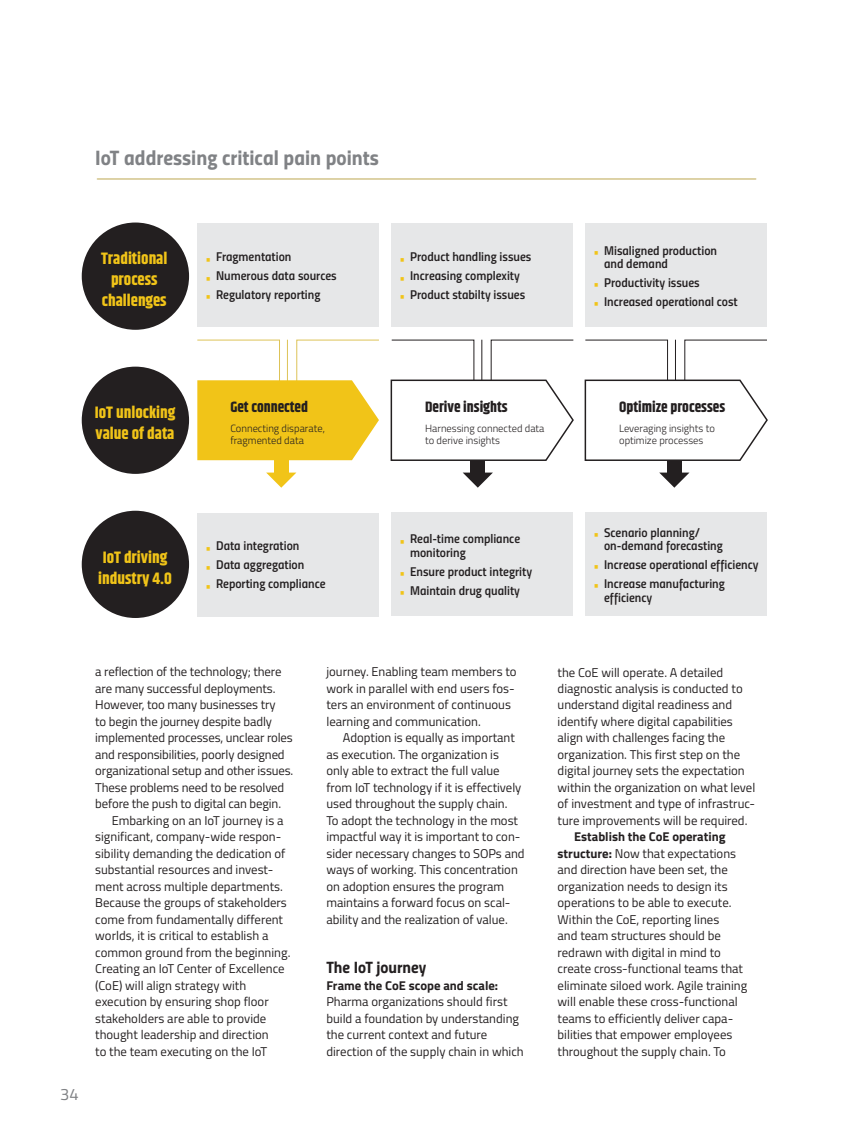
<style>
.page{position:relative;width:851px;height:1134px;background:#fff}
.page>*{position:absolute;margin:0;border:0;box-sizing:border-box;transform-origin:0 0}
.t1{font:21px "Titillium Bold Upright";color:#808285}
.t2{font:900 16.5px/21px "Khand";color:#f1c418}
.t3{font:16.5px "Titillium Bold Upright";color:#231f20}
.t4{font:16.5px "Titillium";color:#808285}
.t5{font:900 15px "Khand";color:#231f20}
.t6{font:12.75px/16.5px "Titillium";color:#231f20}
.t7{font:12.75px/13.5px "Titillium Semibold Upright";color:#231f20}
.t8{font:700 12.75px "Titillium";color:#231f20}
.t9{font:300 10.5px/12.6px "Titillium";color:#231f20}
.s1{color:#f1c418}
.s2{font-weight:700}
</style>
<div class="page">
<hr style="left:97px;top:178px;width:658px;height:2px;background:#d2c48a">
<svg style="left:266px;top:473px;width:30px;height:15px"></svg>
<div style="left:274px;top:448px;width:14px;height:28px;background:#f1c418"></div>
<svg style="left:463px;top:473px;width:30px;height:15px"></svg>
<div style="left:471px;top:448px;width:14px;height:28px;background:#231f20"></div>
<svg style="left:659px;top:473px;width:30px;height:15px"></svg>
<div style="left:667px;top:448px;width:14px;height:28px;background:#231f20"></div>
<div style="left:197px;top:224px;width:182px;height:103px;background:#e6e7e8"></div>
<div style="left:391px;top:224px;width:182px;height:103px;background:#e6e7e8"></div>
<div style="left:585px;top:224px;width:182px;height:103px;background:#e6e7e8"></div>
<div style="left:82px;top:223px;width:107px;height:107px;background:#231f20;border-radius:50%"></div>
<div style="left:197px;top:513px;width:182px;height:103px;background:#e6e7e8"></div>
<div style="left:391px;top:513px;width:182px;height:103px;background:#e6e7e8"></div>
<div style="left:585px;top:513px;width:182px;height:103px;background:#e6e7e8"></div>
<div style="left:82px;top:511px;width:107px;height:107px;background:#231f20;border-radius:50%"></div>
<div style="left:82px;top:367px;width:107px;height:107px;background:#231f20;border-radius:50%"></div>
<svg style="left:197px;top:339px;width:182px;height:121px"></svg>
<svg style="left:390px;top:339px;width:184px;height:123px"></svg>
<svg style="left:584px;top:339px;width:184px;height:123px"></svg>
<h1 class="t1" style="left:95px;top:151px;width:285px">IoT addressing critical pain points</h1>
<p class="t2" style="left:101px;top:248px;width:68px;text-align:center">Traditional process challenges</p>
<p class="t7" style="left:205px;top:252px;width:87px"><span class="s1">•</span> Fragmentation</p>
<p class="t7" style="left:205px;top:270px;width:133px"><span class="s1">•</span> Numerous data sources</p>
<p class="t7" style="left:205px;top:289px;width:116px"><span class="s1">•</span> Regulatory reporting</p>
<p class="t7" style="left:399px;top:252px;width:133px"><span class="s1">•</span> Product handling issues</p>
<p class="t7" style="left:399px;top:270px;width:122px"><span class="s1">•</span> Increasing complexity</p>
<p class="t7" style="left:399px;top:289px;width:127px"><span class="s1">•</span> Product stabilty issues</p>
<p class="t7" style="left:604px;top:245px;width:114px;text-indent:-10px"><span class="s1">•</span> Misaligned production and demand</p>
<p class="t7" style="left:593px;top:277px;width:108px"><span class="s1">•</span> Productivity issues</p>
<p class="t7" style="left:593px;top:296px;width:146px"><span class="s1">•</span> Increased operational cost</p>
<p class="t2" style="left:95px;top:403px;width:82px">IoT unlocking value of data</p>
<p class="t5" style="left:230px;top:401px;width:79px">Get connected</p>
<p class="t9" style="left:230px;top:423px;width:96px">Connecting disparate, fragmented data</p>
<p class="t5" style="left:425px;top:401px;width:84px">Derive insights</p>
<p class="t9" style="left:425px;top:423px;width:121px">Harnessing connected data to derive insights</p>
<p class="t5" style="left:619px;top:401px;width:107px">Optimize processes</p>
<p class="t9" style="left:619px;top:423px;width:97px">Leveraging insights to optimize processes</p>
<p class="t2" style="left:98px;top:547px;width:75px">IoT driving industry 4.0</p>
<p class="t7" style="left:205px;top:541px;width:95px"><span class="s1">•</span> Data integration</p>
<p class="t7" style="left:205px;top:560px;width:100px"><span class="s1">•</span> Data aggregation</p>
<p class="t7" style="left:205px;top:578px;width:122px"><span class="s1">•</span> Reporting compliance</p>
<p class="t7" style="left:410px;top:534px;width:112px;text-indent:-10px"><span class="s1">•</span> Real-time compliance monitoring</p>
<p class="t7" style="left:399px;top:566px;width:134px"><span class="s1">•</span> Ensure product integrity</p>
<p class="t7" style="left:399px;top:585px;width:122px"><span class="s1">•</span> Maintain drug quality</p>
<p class="t4" style="left:60px;top:1089px;width:20px">34</p>
<p class="t6" style="left:95px;top:665px;width:188px">a reflection of the technology; there</p>
<p class="t6" style="left:95px;top:682px;width:182px">are many successful deployments.</p>
<p class="t6" style="left:95px;top:698px;width:182px">However, too many businesses try</p>
<p class="t6" style="left:95px;top:715px;width:178px">to begin the journey despite badly</p>
<p class="t6" style="left:95px;top:731px;width:199px">implemented processes, unclear roles</p>
<p class="t6" style="left:95px;top:748px;width:191px">and responsibilities, poorly designed</p>
<p class="t6" style="left:95px;top:764px;width:200px">organizational setup and other issues.</p>
<p class="t6" style="left:95px;top:781px;width:190px">These problems need to be resolved</p>
<p class="t6" style="left:95px;top:797px;width:187px">before the push to digital can begin.</p>
<p class="t6" style="left:112px;top:814px;width:173px">Embarking on an IoT journey is a</p>
<p class="t6" style="left:95px;top:830px;width:188px">significant, company-wide respon-</p>
<p class="t6" style="left:95px;top:847px;width:192px">sibility demanding the dedication of</p>
<p class="t6" style="left:95px;top:863px;width:180px">substantial resources and invest-</p>
<p class="t6" style="left:95px;top:880px;width:189px">ment across multiple departments.</p>
<p class="t6" style="left:95px;top:896px;width:193px">Because the groups of stakeholders</p>
<p class="t6" style="left:95px;top:913px;width:189px">come from fundamentally different</p>
<p class="t6" style="left:95px;top:929px;width:175px">worlds, it is critical to establish a</p>
<p class="t6" style="left:95px;top:946px;width:197px">common ground from the beginning.</p>
<p class="t6" style="left:95px;top:962px;width:191px">Creating an IoT Center of Excellence</p>
<p class="t6" style="left:95px;top:979px;width:152px">(CoE) will align strategy with</p>
<p class="t6" style="left:95px;top:995px;width:175px">execution by ensuring shop floor</p>
<p class="t6" style="left:95px;top:1012px;width:172px">stakeholders are able to provide</p>
<p class="t6" style="left:95px;top:1028px;width:175px">thought leadership and direction</p>
<p class="t6" style="left:95px;top:1045px;width:173px">to the team executing on the IoT</p>
<p class="t6" style="left:326px;top:665px;width:192px">journey. Enabling team members to work in parallel with end users fos&shy;ters an environment of continuous learning and communication.</p>
<p class="t6" style="left:326px;top:731px;width:200px;text-indent:16px">Adoption is equally as important as execution. The organization is only able to extract the full value from IoT technology if it is effectively used throughout the supply chain.<br>To adopt the technology in the most impactful way it is important to con&shy;sider necessary changes to SOPs and ways of working. This concentration on adoption ensures the program maintains a forward focus on scal&shy;ability and the realization of value.</p>
<p class="t3" style="left:326px;top:962px;width:101px">The IoT journey</p>
<p class="t8" style="left:326px;top:981px;width:173px">Frame the CoE scope and scale:</p>
<p class="t6" style="left:326px;top:995px;width:199px">Pharma organizations should first build a foundation by understanding the current context and future direction of the supply chain in which</p>
<p class="t7" style="left:604px;top:527px;width:120px;text-indent:-10px"><span class="s1">•</span> Scenario planning/ on-demand forecasting</p>
<p class="t7" style="left:593px;top:559px;width:166px"><span class="s1">•</span> Increase operational efficiency</p>
<p class="t7" style="left:604px;top:578px;width:122px;text-indent:-10px"><span class="s1">•</span> Increase manufacturing efficiency</p>
<p class="t6" style="left:557px;top:665px;width:199px">the CoE will operate. A detailed diagnostic analysis is conducted to understand digital readiness and identify where digital capabilities align with challenges facing the organization. This first step on the digital journey sets the expectation within the organization on what level of investment and type of infrastruc&shy;ture improvements will be required.</p>
<p class="t6" style="left:557px;top:830px;width:191px;text-indent:16px"><span class="s2">Establish the CoE operating structure:</span> Now that expectations and direction have been set, the organization needs to design its operations to be able to execute.<br>Within the CoE, reporting lines<br>and team structures should be redrawn with digital in mind to create cross-functional teams that eliminate siloed work. Agile training will enable these cross-functional teams to efficiently deliver capa&shy;bilities that empower employees throughout the supply chain. To</p>
</div>
